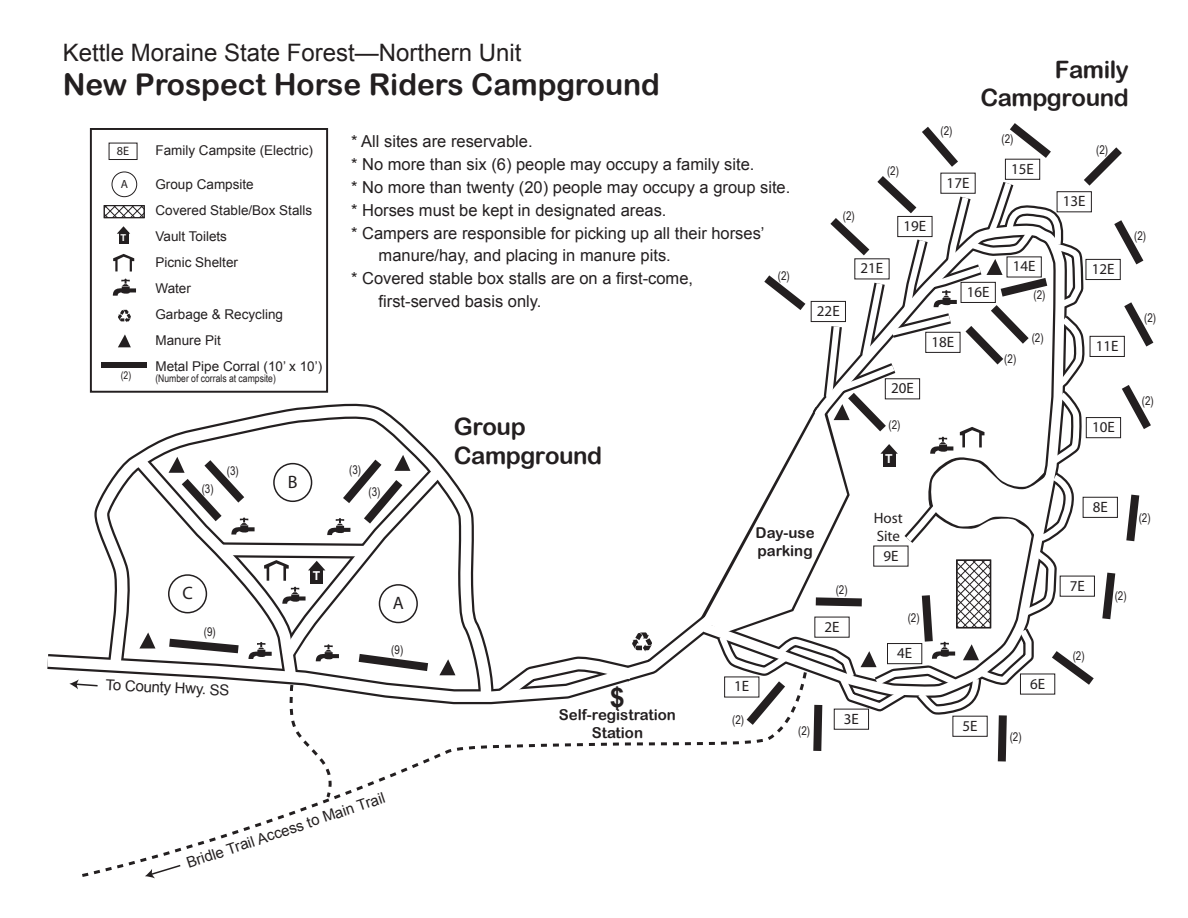
<style>
.page{position:relative;width:1188px;height:918px;background:#fff}
.page>*{position:absolute;margin:0;border:0;box-sizing:border-box;transform-origin:0 0}
.t1{font:30px "Arial Rounded MT Bold";color:#231f20}
.t2{font:700 27px "Arial";color:#231f20}
.t3{font:24px "Arial";color:#231f20}
.t4{font:24px/28.8px "Arial Rounded MT Bold";letter-spacing:-.02em;color:#231f20}
.t5{font:18px "Myriad";color:#231f20}
.t6{font:16.5px "Arial";color:#231f20}
.t7{font:15px/18px "Myriad";color:#231f20}
.t8{font:15px "Arial";color:#231f20}
.t9{font:15px/18px "Arial Rounded MT Bold";color:#231f20;text-align:center}
.t10{font:13.5px/26px "Arial";color:#231f20}
.t11{font:12.3px "Myriad";color:#231f20}
.t12{font:700 12.3px "Arial";color:#fff}
.t13{font:12px "Arial Narrow";color:#231f20}
.t14{font:11.85px "Myriad";color:#231f20}
.t15{font:10.5px "Arial Narrow";color:#231f20}
.t16{font:700 9.45px "Arial";color:#fff}
</style>
<div class="page">
<div style="left:90px;top:128px;width:238px;height:265px;border:2px solid #231f20"></div>
<div style="left:101px;top:363px;width:45px;height:5px;background:#231f20"></div>
<svg style="left:82px;top:742px;width:606px;height:135px"></svg>
<svg style="left:118px;top:334px;width:13px;height:13px"></svg>
<svg style="left:118px;top:310px;width:13px;height:12px"></svg>
<div style="left:109px;top:143px;width:28px;height:17px;border:1px solid #231f20"></div>
<div style="left:112px;top:171px;width:25px;height:26px;border:1px solid #231f20;border-radius:50%"></div>
<div style="left:104px;top:205px;width:41px;height:13px;border:1px solid #231f20"></div>
<svg style="left:106px;top:207px;width:36px;height:9px"></svg>
<div style="left:104px;top:205px;width:40px;height:13px;border:1px solid #231f20"></div>
<div style="left:119px;top:232px;width:9px;height:12px;background:#231f20"></div>
<svg style="left:117px;top:226px;width:13px;height:8px"></svg>
<svg style="left:113px;top:279px;width:23px;height:17px"></svg>
<svg style="left:113px;top:254px;width:21px;height:18px"></svg>
<svg style="left:145px;top:864px;width:37px;height:14px"></svg>
<svg style="left:47px;top:618px;width:653px;height:87px"></svg>
<svg style="left:97px;top:403px;width:399px;height:300px"></svg>
<svg style="left:127px;top:448px;width:334px;height:352px"></svg>
<svg style="left:481px;top:632px;width:172px;height:73px"></svg>
<svg style="left:700px;top:123px;width:453px;height:639px"></svg>
<h3 class="t3" style="left:63px;top:37px;width:460px">Kettle Moraine State Forest—Northern Unit</h3>
<h1 class="t1" style="left:63px;top:66px;width:599px">New Prospect Horse Riders Campground</h1>
<p class="t10" style="left:155px;top:137px;width:159px">Family Campsite (Electric)</p>
<p class="t10" style="left:155px;top:171px;width:168px">Group Campsite<br>Covered Stable/Box Stalls<br>Vault Toilets<br>Picnic Shelter<br>Water<br>Garbage &amp; Recycling<br>Manure Pit<br>Metal Pipe Corral (10’ x 10’)</p>
<p class="t11" style="left:117px;top:145px;width:14px">8E</p>
<p class="t14" style="left:121px;top:178px;width:9px">A</p>
<p class="t16" style="left:121px;top:231px;width:7px">T</p>
<p class="t15" style="left:121px;top:371px;width:157px">(2) (Number of corrals at campsite)</p>
<p class="t13" style="left:202px;top:480px;width:14px">(3)</p>
<p class="t13" style="left:227px;top:462px;width:14px">(3)</p>
<p class="t5" style="left:288px;top:473px;width:11px">B</p>
<p class="t6" style="left:351px;top:131px;width:183px">* All sites are reservable.</p>
<p class="t6" style="left:351px;top:154px;width:405px">* No more than six (6) people may occupy a family site.</p>
<p class="t6" style="left:351px;top:176px;width:441px">* No more than twenty (20) people may occupy a group site.</p>
<p class="t6" style="left:351px;top:199px;width:317px">* Horses must be kept in designated areas.</p>
<p class="t6" style="left:351px;top:222px;width:415px">* Campers are responsible for picking up all their horses’</p>
<p class="t6" style="left:379px;top:245px;width:294px">manure/hay, and placing in manure pits.</p>
<p class="t6" style="left:351px;top:268px;width:344px">* Covered stable box stalls are on a first-come,</p>
<p class="t6" style="left:379px;top:290px;width:164px">first-served basis only.</p>
<p class="t13" style="left:778px;top:267px;width:14px">(2)</p>
<p class="t13" style="left:349px;top:461px;width:14px">(3)</p>
<p class="t13" style="left:368px;top:483px;width:14px">(3)</p>
<h3 class="t4" style="left:454px;top:412px;width:150px">Group<br>Campground</h3>
<p class="t13" style="left:843px;top:207px;width:14px">(2)</p>
<p class="t13" style="left:887px;top:162px;width:14px">(2)</p>
<p class="t7" style="left:904px;top:218px;width:24px">19E</p>
<p class="t7" style="left:817px;top:303px;width:24px">22E</p>
<p class="t7" style="left:861px;top:260px;width:24px">21E</p>
<p class="t13" style="left:940px;top:122px;width:14px">(2)</p>
<p class="t7" style="left:947px;top:174px;width:24px">17E</p>
<h3 class="t4" style="left:980px;top:54px;width:150px;text-align:right">Family<br>Campground</h3>
<p class="t13" style="left:1002px;top:130px;width:14px">(2)</p>
<p class="t7" style="left:1011px;top:160px;width:24px">15E</p>
<p class="t7" style="left:1013px;top:258px;width:24px">14E</p>
<p class="t13" style="left:1096px;top:141px;width:14px">(2)</p>
<p class="t7" style="left:1063px;top:193px;width:24px">13E</p>
<p class="t7" style="left:1092px;top:261px;width:24px">12E</p>
<p class="t13" style="left:1134px;top:227px;width:14px">(2)</p>
<p class="t7" style="left:967px;top:283px;width:24px">16E</p>
<p class="t13" style="left:1034px;top:286px;width:14px">(2)</p>
<p class="t13" style="left:1144px;top:309px;width:14px">(2)</p>
<p class="t7" style="left:891px;top:380px;width:24px">20E</p>
<p class="t13" style="left:888px;top:416px;width:14px">(2)</p>
<p class="t12" style="left:885px;top:451px;width:9px">T</p>
<p class="t7" style="left:932px;top:333px;width:24px">18E</p>
<p class="t13" style="left:1004px;top:350px;width:14px">(2)</p>
<p class="t13" style="left:1032px;top:329px;width:14px">(2)</p>
<p class="t7" style="left:1096px;top:337px;width:24px">11E</p>
<p class="t7" style="left:1092px;top:419px;width:24px">10E</p>
<p class="t13" style="left:1142px;top:392px;width:14px">(2)</p>
<p class="t5" style="left:182px;top:585px;width:12px">C</p>
<p class="t13" style="left:204px;top:623px;width:14px">(9)</p>
<p class="t12" style="left:313px;top:567px;width:9px">T</p>
<p class="t5" style="left:393px;top:594px;width:13px">A</p>
<p class="t13" style="left:391px;top:641px;width:14px">(9)</p>
<p class="t8" style="left:106px;top:674px;width:125px;rotate:3deg">To County Hwy. SS</p>
<h2 class="t2" style="left:610px;top:680px;width:17px">$</h2>
<p class="t9" style="left:559px;top:705px;width:118px">Self-registration<br>Station</p>
<p class="t8" style="left:184px;top:855px;width:210px;rotate:-19deg">Bridle Trail Access to Main Trail</p>
<p class="t9" style="left:756px;top:523px;width:61px;text-align:left">Day-use parking</p>
<p class="t13" style="left:836px;top:581px;width:14px">(2)</p>
<p class="t7" style="left:824px;top:618px;width:17px">2E</p>
<p class="t7" style="left:734px;top:678px;width:17px">1E</p>
<p class="t13" style="left:732px;top:711px;width:14px">(2)</p>
<p class="t13" style="left:798px;top:722px;width:14px">(2)</p>
<p class="t7" style="left:844px;top:710px;width:17px">3E</p>
<p class="t7" style="left:874px;top:510px;width:30px">Host<br>Site</p>
<p class="t7" style="left:883px;top:547px;width:17px">9E</p>
<p class="t13" style="left:908px;top:609px;width:14px">(2)</p>
<p class="t7" style="left:897px;top:645px;width:17px">4E</p>
<p class="t7" style="left:963px;top:717px;width:17px">5E</p>
<p class="t7" style="left:1030px;top:675px;width:17px">6E</p>
<p class="t13" style="left:1010px;top:728px;width:14px">(2)</p>
<p class="t7" style="left:1093px;top:498px;width:17px">8E</p>
<p class="t13" style="left:1139px;top:509px;width:14px">(2)</p>
<p class="t7" style="left:1070px;top:577px;width:17px">7E</p>
<p class="t13" style="left:1073px;top:647px;width:14px">(2)</p>
<p class="t13" style="left:1115px;top:587px;width:14px">(2)</p>
</div>
